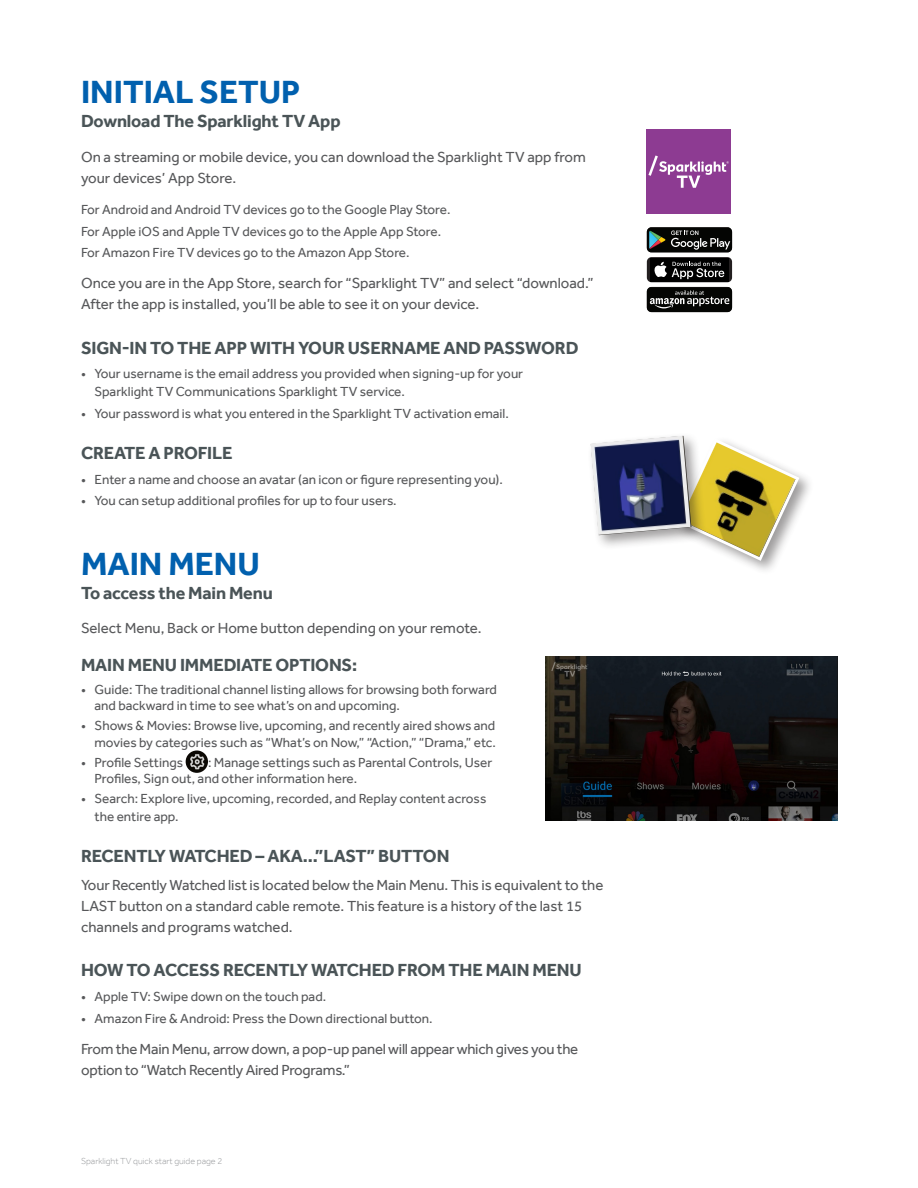
<style>
.page{position:relative;width:918px;height:1188px;background:#fff}
.page>*{position:absolute;margin:0;border:0;box-sizing:border-box;transform-origin:0 0}
.Main_Heading{font:700 33px "Effra";color:#0160ae}
.Sub_Head{font:700 18px "Effra";letter-spacing:-.01em;color:#4a5457}
.Body_Copy{font:15px/21px "Effra";color:#57585a}
.Bullets-Rounded{font:13.5px/16.5px "Effra";color:#57585a}
.t1{font:300 9px "Effra";color:#939598}
</style>
<div class="page">
<img style="left:186px;top:750px;width:22px;height:23px;border-radius:11px">
<div style="left:646px;top:130px;width:85px;height:84px;background:#8d3b92"></div>
<svg style="left:648px;top:156px;width:81px;height:32px"></svg>
<div style="left:673px;top:436px;width:141px;height:140px;background:#231f20;opacity:.44"></div>
<svg style="left:676px;top:439px;width:123px;height:122px"></svg>
<img style="left:680px;top:442px;width:116px;height:115px">
<div style="left:587px;top:432px;width:120px;height:119px;background:#231f20;opacity:.44"></div>
<img style="left:591px;top:436px;width:100px;height:99px">
<img style="left:545px;top:657px;width:292px;height:164px">
<svg style="left:647px;top:227px;width:85px;height:25px;background:#2d302e"></svg>
<svg style="left:647px;top:257px;width:85px;height:25px"></svg>
<svg style="left:650px;top:258px;width:78px;height:23px;background:#323232"></svg>
<svg style="left:647px;top:287px;width:85px;height:25px;background:#2b2b2a"></svg>
<p class="Main_Heading" style="left:81px;top:72px;width:221px">INITIAL SETUP</p>
<p class="Sub_Head" style="left:81px;top:110px;width:261px">Download The Sparklight TV App</p>
<p class="Body_Copy" style="left:81px;top:146px;width:506px">On a streaming or mobile device, you can download the Sparklight TV app from your devices’ App Store.</p>
<p class="Bullets-Rounded" style="left:81px;top:201px;width:371px">For Android and Android TV devices go to the Google Play Store.</p>
<p class="Bullets-Rounded" style="left:81px;top:223px;width:362px">For Apple iOS and Apple TV devices go to the Apple App Store.</p>
<p class="Bullets-Rounded" style="left:81px;top:244px;width:330px">For Amazon Fire TV devices go to the Amazon App Store.</p>
<p class="Body_Copy" style="left:81px;top:273px;width:514px">Once you are in the App Store, search for “Sparklight TV” and select “download.”<br>After the app is installed, you’ll be able to see it on your device.</p>
<p class="Sub_Head" style="left:81px;top:337px;width:499px">SIGN-IN TO THE APP WITH YOUR USERNAME AND PASSWORD</p>
<p class="Bullets-Rounded" style="left:94px;top:365px;width:430px;line-height:18px;text-indent:-14px">• Your username is the email address you provided when signing-up for your<br>Sparklight TV Communications Sparklight TV service.</p>
<p class="Bullets-Rounded" style="left:81px;top:405px;width:429px">• Your password is what you entered in the Sparklight TV activation email.</p>
<p class="Sub_Head" style="left:81px;top:442px;width:153px">CREATE A PROFILE</p>
<p class="Bullets-Rounded" style="left:81px;top:471px;width:424px">• Enter a name and choose an avatar (an icon or figure representing you).</p>
<p class="Bullets-Rounded" style="left:81px;top:492px;width:317px">• You can setup additional profiles for up to four users.</p>
<p class="Main_Heading" style="left:81px;top:544px;width:180px">MAIN MENU</p>
<p class="Sub_Head" style="left:81px;top:582px;width:193px">To access the Main Menu</p>
<p class="Body_Copy" style="left:81px;top:617px;width:402px">Select Menu, Back or Home button depending on your remote.</p>
<p class="Sub_Head" style="left:81px;top:654px;width:278px">MAIN MENU IMMEDIATE OPTIONS:</p>
<p class="Bullets-Rounded" style="left:94px;top:681px;width:404px;text-indent:-14px">• Guide: The traditional channel listing allows for browsing both forward and backward in time to see what’s on and upcoming.</p>
<p class="Bullets-Rounded" style="left:81px;top:717px;width:416px;text-align:right">• Shows &amp; Movies: Browse live, upcoming, and recently aired shows and movies by categories such as “What’s on Now,” “Action,” “Drama,” etc.</p>
<p class="Bullets-Rounded" style="left:81px;top:754px;width:104px">• Profile Settings</p>
<p class="Bullets-Rounded" style="left:94px;top:754px;width:399px;text-indent:114px">: Manage settings such as Parental Controls, User<br>Profiles, Sign out, and other information here.</p>
<p class="Bullets-Rounded" style="left:94px;top:790px;width:393px;line-height:18px;text-indent:-14px">• Search: Explore live, upcoming, recorded, and Replay content across the entire app.</p>
<p class="Sub_Head" style="left:81px;top:846px;width:370px">RECENTLY WATCHED – AKA...”LAST” BUTTON</p>
<p class="Body_Copy" style="left:81px;top:874px;width:524px">Your Recently Watched list is located below the Main Menu. This is equivalent to the<br>LAST button on a standard cable remote. This feature is a history of the last 15 channels and programs watched.</p>
<p class="Sub_Head" style="left:81px;top:960px;width:502px">HOW TO ACCESS RECENTLY WATCHED FROM THE MAIN MENU</p>
<p class="Bullets-Rounded" style="left:81px;top:988px;width:247px">• Apple TV: Swipe down on the touch pad.</p>
<p class="Bullets-Rounded" style="left:81px;top:1010px;width:353px">• Amazon Fire &amp; Android: Press the Down directional button.</p>
<p class="Body_Copy" style="left:81px;top:1038px;width:499px">From the Main Menu, arrow down, a pop-up panel will appear which gives you the option to “Watch Recently Aired Programs.”</p>
<p class="t1" style="left:81px;top:1156px;width:143px">Sparklight TV quick start guide page 2</p>
</div>
